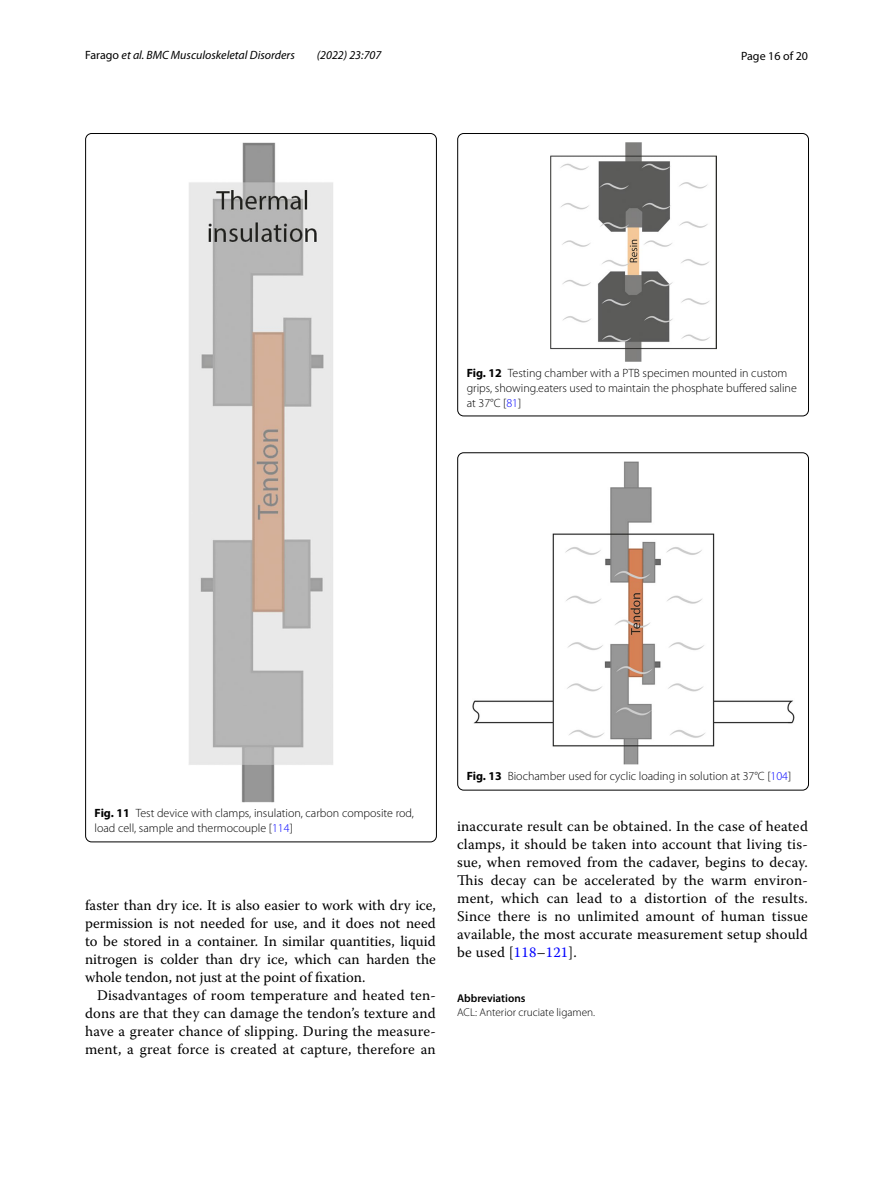
<style>
.page{position:relative;width:893px;height:1187px;background:#fff}
.page>*{position:absolute;margin:0;border:0;box-sizing:border-box;transform-origin:0 0}
.t1{font:14.7px/18px "Warnock Pro";letter-spacing:.01em;color:#000;text-align:justify}
.t2{font:300 12px/15px "Myriad Pro";color:#000}
.t3{font:italic 12px "Myriad Pro";color:#000}
.t4{font:12px "Myriad Pro";color:#000}
.t5{font:300 11.25px "Myriad Pro";color:#000}
.t6{font:600 11.25px "Myriad Pro";color:#000}
.s1{font-style:normal}
.s2{font-weight:700}
.s3{color:#00f}
</style>
<div class="page">
<img style="left:189px;top:142px;width:144px;height:660px">
<img style="left:550px;top:142px;width:166px;height:219px">
<div style="left:457px;top:133px;width:352px;height:283px;border:1px solid #000;border-radius:6px"></div>
<img style="left:472px;top:461px;width:322px;height:303px">
<div style="left:457px;top:452px;width:352px;height:338px;border:1px solid #000;border-radius:6px"></div>
<p class="t3" style="left:85px;top:48px;width:211px"><span class="s1">Farago</span> et al. BMC Musculoskeletal Disorders</p>
<p class="t3" style="left:317px;top:48px;width:66px">(2022) 23:707</p>
<p class="t4" style="left:741px;top:48px;width:68px">Page 16 of 20</p>
<p class="t2" style="left:467px;top:365px;width:332px"><span class="s2">Fig. 12</span> Testing chamber with a PTB specimen mounted in custom grips, showing.eaters used to maintain the phosphate buffered saline at 37°C [<span class="s3">81</span>]</p>
<p class="t2" style="left:95px;top:805px;width:321px"><span class="s2">Fig. 11</span> Test device with clamps, insulation, carbon composite rod, load cell, sample and thermocouple [<span class="s3">114</span>]</p>
<p class="t1" style="left:85px;top:896px;width:352px">faster than dry ice. It is also easier to work with dry ice, permission is not needed for use, and it does not need to be stored in a container. In similar quantities, liquid nitrogen is colder than dry ice, which can harden the whole tendon, not just at the point of fixation.</p>
<p class="t1" style="left:85px;top:985px;width:352px;text-indent:12px">Disadvantages of room temperature and heated ten&shy;dons are that they can damage the tendon’s texture and have a greater chance of slipping. During the measure&shy;ment, a great force is created at capture, therefore an</p>
<p class="t2" style="left:467px;top:768px;width:326px"><span class="s2">Fig. 13</span> Biochamber used for cyclic loading in solution at 37°C [<span class="s3">104</span>]</p>
<p class="t1" style="left:457px;top:817px;width:352px">inaccurate result can be obtained. In the case of heated clamps, it should be taken into account that living tis&shy;sue, when removed from the cadaver, begins to decay.<br>This decay can be accelerated by the warm environ&shy;ment, which can lead to a distortion of the results.<br>Since there is no unlimited amount of human tissue available, the most accurate measurement setup should be used [<span class="s3">118</span>–<span class="s3">121</span>].</p>
<p class="t6" style="left:457px;top:991px;width:70px">Abbreviations</p>
<p class="t5" style="left:457px;top:1005px;width:140px">ACL: Anterior cruciate ligamen.</p>
</div>
